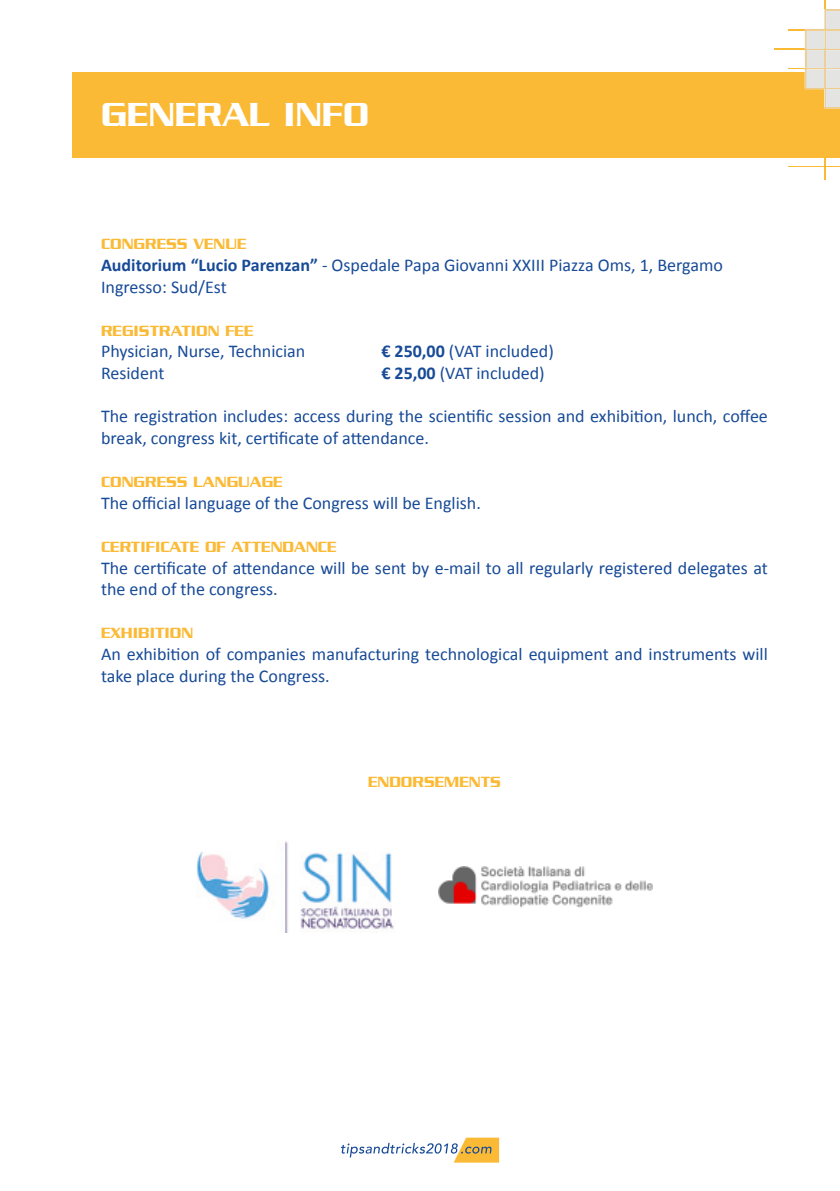
<style>
.page{position:relative;width:840px;height:1191px;background:#fff}
.page>*{position:absolute;margin:0;border:0;box-sizing:border-box;transform-origin:0 0}
.t1{font:500 36px "Serpentine Std";color:#fff}
.t2{font:18px/21.6px "Calibri";color:#174a97}
.t3{font:500 16px "Serpentine Std";color:#fbba35}
.s1{font-weight:700}
</style>
<div class="page">
<div style="left:72px;top:72px;width:767px;height:86px;background:#fbba35"></div>
<svg style="left:340px;top:1137px;width:159px;height:25px"></svg>
<hr style="left:788px;top:29px;width:51px;height:1px;background:#fbba35">
<hr style="left:788px;top:166px;width:51px;height:1px;background:#fbba35">
<hr style="left:774px;top:49px;width:65px;height:1px;background:#fbba35">
<hr style="left:824px;top:0;width:1px;height:180px;background:#fbba35">
<hr style="left:788px;top:68px;width:51px;height:1px;background:#fbba35">
<svg style="left:804px;top:9px;width:35px;height:100px"></svg>
<img style="left:196px;top:841px;width:198px;height:91px">
<img style="left:438px;top:866px;width:213px;height:41px">
<h1 class="t1" style="left:101px;top:94px;width:269px">GENERAL INFO</h1>
<p class="t3" style="left:101px;top:235px;width:147px">CONGRESS VENUE</p>
<p class="t2" style="left:101px;top:253px;width:623px"><span class="s1">Auditorium “Lucio Parenzan”</span> - Ospedale Papa Giovanni XXIII Piazza Oms, 1, Bergamo<br>Ingresso: Sud/Est</p>
<p class="t3" style="left:101px;top:322px;width:154px">REGISTRATION FEE</p>
<p class="t2" style="left:101px;top:340px;width:206px">Physician, Nurse, Technician</p>
<p class="t2" style="left:381px;top:340px;width:174px"><span class="s1">€ 250,00</span> (VAT included)</p>
<p class="t2" style="left:101px;top:361px;width:65px">Resident</p>
<p class="t2" style="left:381px;top:361px;width:165px"><span class="s1">€ 25,00</span> (VAT included)</p>
<p class="t2" style="left:101px;top:405px;width:668px">The registration includes: access during the scientific session and exhibition, lunch, coffee break, congress kit, certificate of attendance.</p>
<p class="t3" style="left:101px;top:473px;width:183px">CONGRESS LANGUAGE</p>
<p class="t2" style="left:101px;top:491px;width:381px">The official language of the Congress will be English.</p>
<p class="t3" style="left:101px;top:538px;width:237px">CERTIFICATE OF ATTENDANCE</p>
<p class="t2" style="left:101px;top:556px;width:668px">The certificate of attendance will be sent by e-mail to all regularly registered delegates at the end of the congress.</p>
<p class="t3" style="left:101px;top:624px;width:94px">EXHIBITION</p>
<p class="t2" style="left:101px;top:642px;width:668px">An exhibition of companies manufacturing technological equipment and instruments will take place during the Congress.</p>
<p class="t3" style="left:368px;top:773px;width:134px">ENDORSEMENTS</p>
</div>
